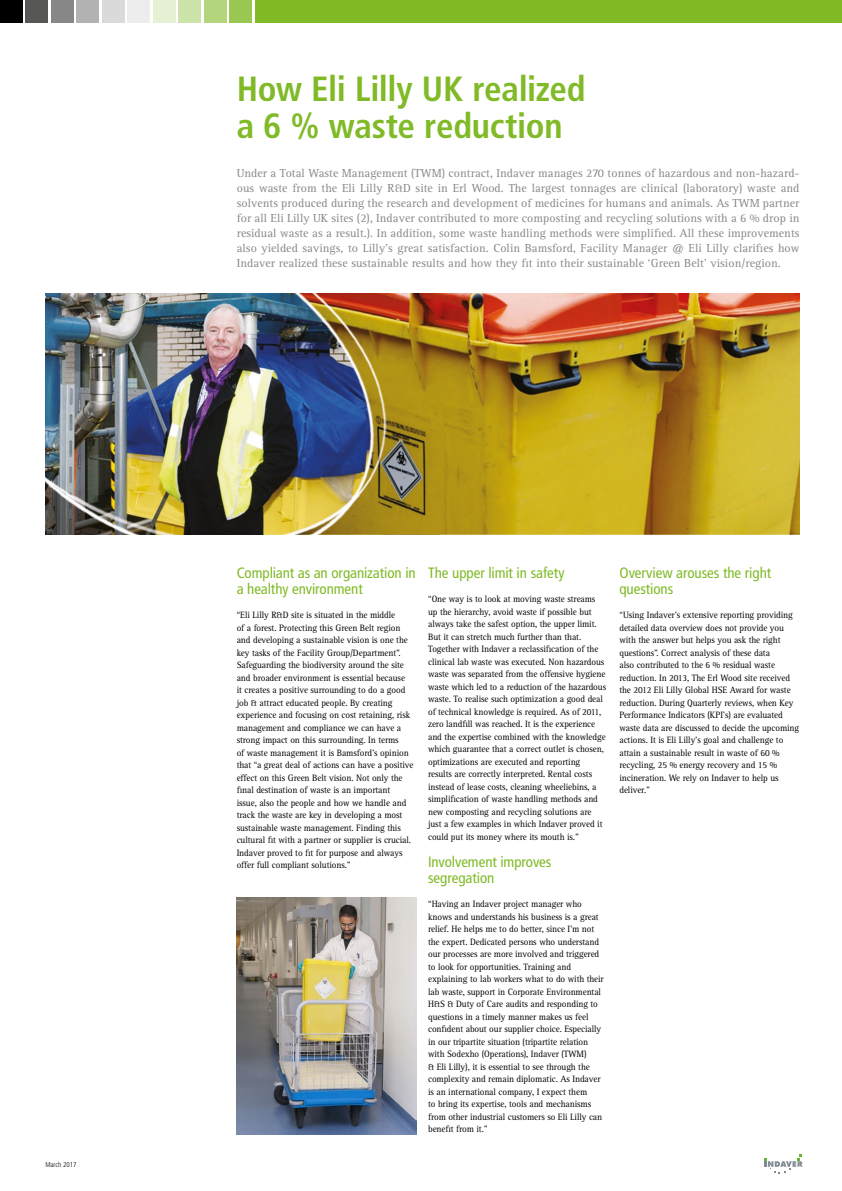
<style>
.page{position:relative;width:842px;height:1191px;background:#fff}
.page>*{position:absolute;margin:0;border:0;box-sizing:border-box;transform-origin:0 0}
.t1{font:700 condensed 35px/37px "Frutiger LT Std";letter-spacing:-.01em;color:#80ba27}
.t2{font:condensed 15px/16px "Frutiger LT Std";letter-spacing:-.005em;color:#80ba27}
.t3{font:12px/15px "Rotis Serif";letter-spacing:.005em;color:#878787;text-align:justify}
.t4{font:9.5px/12.5px "Rotis Serif";letter-spacing:-.01em;color:#000;scale:.95 1}
.t5{font:300 condensed 7px "Frutiger LT Std";color:#000}
</style>
<div class="page">
<img style="left:45px;top:293px;width:754px;height:241px">
<svg style="left:764px;top:1154px;width:39px;height:20px"></svg>
<div style="left:0;top:0;width:23px;height:23px;background:#000"></div>
<div style="left:26px;top:0;width:22px;height:23px;background:#575756"></div>
<div style="left:51px;top:0;width:23px;height:23px;background:#878787"></div>
<div style="left:77px;top:0;width:22px;height:23px;background:#b3b2b2"></div>
<div style="left:102px;top:0;width:23px;height:23px;background:#dadada"></div>
<div style="left:128px;top:0;width:22px;height:23px;background:#ededed"></div>
<div style="left:153px;top:0;width:23px;height:23px;background:#e6f1d4"></div>
<div style="left:179px;top:0;width:22px;height:23px;background:#cce4a9"></div>
<div style="left:204px;top:0;width:23px;height:23px;background:#b3d67d"></div>
<div style="left:230px;top:0;width:22px;height:23px;background:#99c852"></div>
<div style="left:255px;top:0;width:587px;height:23px;background:#80ba27"></div>
<img style="left:237px;top:898px;width:180px;height:236px">
<p class="t5" style="left:45px;top:1160px;width:33px">March 2017</p>
<h1 class="t1" style="left:237px;top:71px;width:350px">How Eli Lilly UK realized a 6 % waste reduction</h1>
<p class="t3" style="left:237px;top:166px;width:564px">Under a Total Waste Management (TWM) contract, Indaver manages 270 tonnes of hazardous and non-hazard&shy;ous waste from the Eli Lilly R&amp;D site in Erl Wood. The largest tonnages are clinical (laboratory) waste and solvents produced during the research and development of medicines for humans and animals. As TWM partner for all Eli Lilly UK sites (2), Indaver contributed to more composting and recycling solutions with a 6 % drop in residual waste as a result.). In addition, some waste handling methods were simplified. All these improvements also yielded savings, to Lilly’s great satisfaction. Colin Bamsford, Facility Manager @ Eli Lilly clarifies how Indaver realized these sustainable results and how they fit into their sustainable ‘Green Belt’ vision/region.</p>
<h2 class="t2" style="left:237px;top:565px;width:180px">Compliant as an organization in a healthy environment</h2>
<p class="t4" style="left:237px;top:609px;width:188px">“Eli Lilly R&amp;D site is situated in the middle<br>of a forest. Protecting this Green Belt region and developing a sustainable vision is one the key tasks of the Facility Group/Department”.<br>Safeguarding the biodiversity around the site and broader environment is essential because<br>it creates a positive surrounding to do a good job &amp; attract educated people. By creating experience and focusing on cost retaining, risk management and compliance we can have a strong impact on this surrounding. In terms<br>of waste management it is Bamsford’s opinion that “a great deal of actions can have a positive effect on this Green Belt vision. Not only the final destination of waste is an important<br>issue, also the people and how we handle and track the waste are key in developing a most sustainable waste management. Finding this cultural fit with a partner or supplier is crucial.<br>Indaver proved to fit for purpose and always offer full compliant solutions.”</p>
<h2 class="t2" style="left:428px;top:565px;width:138px">The upper limit in safety</h2>
<p class="t4" style="left:428px;top:593px;width:189px">“One way is to look at moving waste streams up the hierarchy, avoid waste if possible but always take the safest option, the upper limit.<br>But it can stretch much further than that.<br>Together with Indaver a reclassification of the clinical lab waste was executed. Non hazardous waste was separated from the offensive hygiene waste which led to a reduction of the hazardous waste. To realise such optimization a good deal of technical knowledge is required. As of 2011, zero landfill was reached. It is the experience and the expertise combined with the knowledge which guarantee that a correct outlet is chosen, optimizations are executed and reporting results are correctly interpreted. Rental costs instead of lease costs, cleaning wheeliebins, a simplification of waste handling methods and new composting and recycling solutions are just a few examples in which Indaver proved it could put its money where its mouth is.”</p>
<h2 class="t2" style="left:428px;top:854px;width:125px">Involvement improves segregation</h2>
<p class="t4" style="left:428px;top:898px;width:186px">“Having an Indaver project manager who knows and understands his business is a great relief. He helps me to do better, since I’m not the expert. Dedicated persons who understand our processes are more involved and triggered to look for opportunities. Training and explaining to lab workers what to do with their lab waste, support in Corporate Environmental H&amp;S &amp; Duty of Care audits and responding to questions in a timely manner makes us feel confident about our supplier choice. Especially in our tripartite situation (tripartite relation with Sodexho (Operations), Indaver (TWM)<br>&amp; Eli Lilly), it is essential to see through the complexity and remain diplomatic. As Indaver is an international company, I expect them<br>to bring its expertise, tools and mechanisms from other industrial customers so Eli Lilly can benefit from it.”</p>
<h2 class="t2" style="left:619px;top:565px;width:153px">Overview arouses the right questions</h2>
<p class="t4" style="left:619px;top:609px;width:191px">“Using Indaver’s extensive reporting providing detailed data overview does not provide you with the answer but helps you ask the right questions”. Correct analysis of these data<br>also contributed to the 6 % residual waste reduction. In 2013, The Erl Wood site received the 2012 Eli Lilly Global HSE Award for waste reduction. During Quarterly reviews, when Key Performance Indicators (KPI’s) are evaluated waste data are discussed to decide the upcoming actions. It is Eli Lilly’s goal and challenge to attain a sustainable result in waste of 60 % recycling, 25 % energy recovery and 15 % incineration. We rely on Indaver to help us deliver.”</p>
</div>
